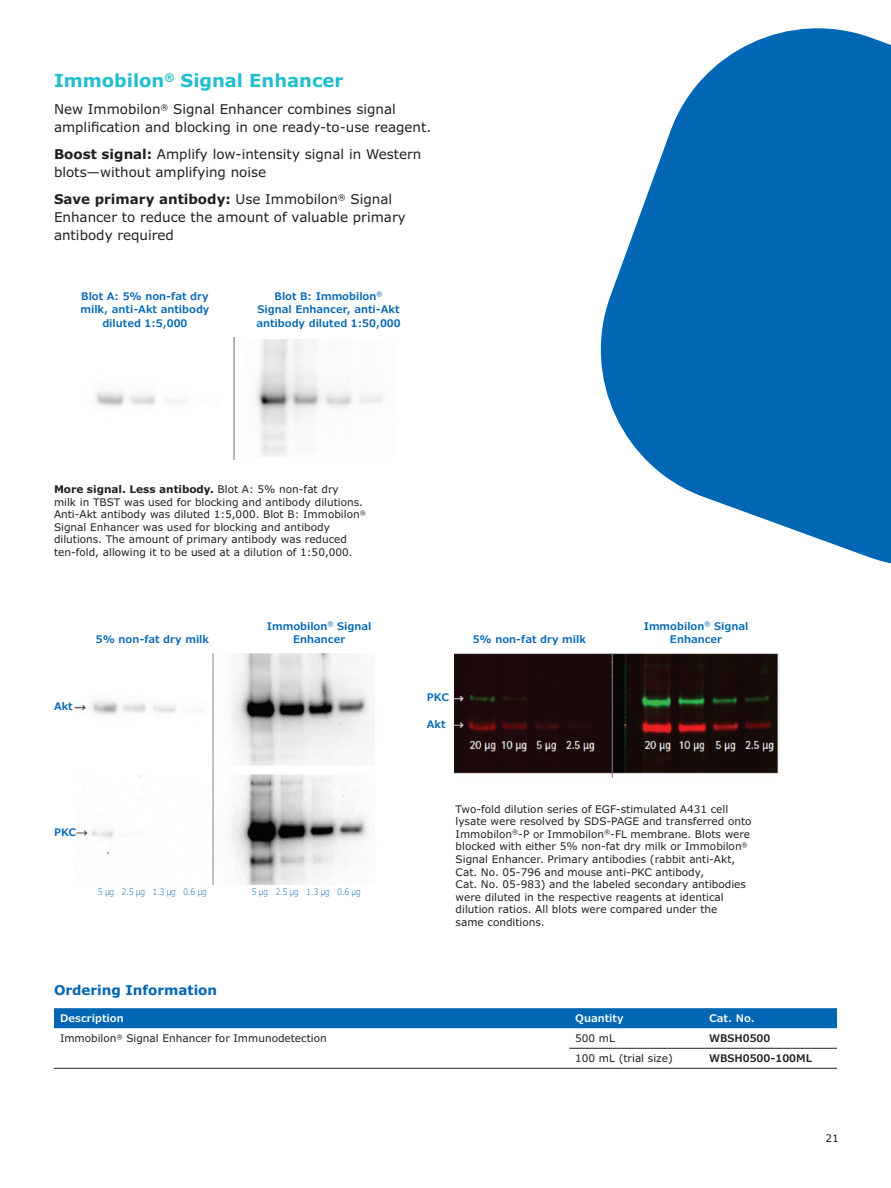
<style>
.page{position:relative;width:891px;height:1188px;background:#fff}
.page>*{position:absolute;margin:0;border:0;box-sizing:border-box;transform-origin:0 0}
.Section_Head_11_13{font:700 18px "Verdana Pro";color:#21bece}
.Body_Copy_9_11{font:13.5px/18px "Verdana Pro";color:#231f20}
.Table_Title_9_11{font:700 13.5px "Verdana Pro";color:#0166b3}
.Caption_7_9{font:10.5px/12.6px "Verdana Pro";color:#231f20}
.Body_Copy_9_11-2{font:600 10.5px/13.5px "Verdana Pro";color:#0166b3;text-align:center}
.Table_Body_7_9{font:10.5px "Verdana Pro";color:#231f20}
.Table_Head_7_9{font:600 10.5px "Verdana Pro";color:#fff}
.Table_Cat_No_-_Right{font:600 10.5px "Verdana Pro";color:#231f20}
.Body_Copy_9_11-3{font:300 9px "Verdana Pro";letter-spacing:-.03em;color:#0166b3;scale:.9 1}
.s1{font-weight:700}
</style>
<div class="page">
<svg style="left:600px;top:28px;width:291px;height:536px;fill:#0166b3"></svg>
<img style="left:75px;top:654px;width:299px;height:231px">
<img style="left:454px;top:654px;width:325px;height:123px">
<img style="left:95px;top:338px;width:288px;height:121px">
<div style="left:54px;top:1008px;width:783px;height:20px;background:#0166b3"></div>
<hr style="left:569px;top:1048px;width:134px;height:1px;background:#231f20">
<hr style="left:703px;top:1048px;width:134px;height:1px;background:#231f20">
<hr style="left:54px;top:1068px;width:515px;height:1px;background:#231f20">
<hr style="left:569px;top:1068px;width:134px;height:1px;background:#231f20">
<hr style="left:703px;top:1068px;width:134px;height:1px;background:#231f20">
<p class="Section_Head_11_13" style="left:54px;top:69px;width:291px">Immobilon<sup>®</sup> Signal Enhancer</p>
<p class="Body_Copy_9_11" style="left:54px;top:101px;width:379px">New Immobilon<sup>®</sup> Signal Enhancer combines signal amplification and blocking in one ready-to-use reagent.</p>
<p class="Body_Copy_9_11" style="left:54px;top:146px;width:369px"><span class="s1">Boost signal:</span> Amplify low-intensity signal in Western blots—without amplifying noise</p>
<p class="Body_Copy_9_11" style="left:54px;top:191px;width:353px"><span class="s1">Save primary antibody:</span> Use Immobilon<sup>®</sup> Signal<br>Enhancer to reduce the amount of valuable primary antibody required</p>
<p class="Body_Copy_9_11-2" style="left:80px;top:290px;width:131px">Blot A: 5% non-fat dry milk, anti-Akt antibody diluted 1:5,000</p>
<p class="Body_Copy_9_11-2" style="left:256px;top:290px;width:146px">Blot B: Immobilon<sup>®<br></sup>Signal Enhancer, anti-Akt antibody diluted 1:50,000</p>
<p class="Caption_7_9" style="left:54px;top:483px;width:313px"><span class="s1">More signal. Less antibody.</span> Blot A: 5% non-fat dry<br>milk in TBST was used for blocking and antibody dilutions.<br>Anti-Akt antibody was diluted 1:5,000. Blot B: Immobilon<sup>® </sup>Signal Enhancer was used for blocking and antibody dilutions. The amount of primary antibody was reduced ten-fold, allowing it to be used at a dilution of 1:50,000.</p>
<p class="Body_Copy_9_11-2" style="left:54px;top:700px;width:20px">Akt</p>
<p class="Body_Copy_9_11-2" style="left:96px;top:633px;width:115px">5% non-fat dry milk</p>
<p class="Body_Copy_9_11-2" style="left:267px;top:619px;width:106px">Immobilon<sup>®</sup> Signal<br>Enhancer</p>
<p class="Body_Copy_9_11-2" style="left:427px;top:691px;width:24px">PKC</p>
<p class="Body_Copy_9_11-2" style="left:427px;top:718px;width:20px">Akt</p>
<p class="Body_Copy_9_11-2" style="left:473px;top:633px;width:115px">5% non-fat dry milk</p>
<p class="Body_Copy_9_11-2" style="left:644px;top:619px;width:106px">Immobilon<sup>®</sup> Signal<br>Enhancer</p>
<p class="Body_Copy_9_11-2" style="left:54px;top:826px;width:24px">PKC</p>
<p class="Body_Copy_9_11-3" style="left:98px;top:886px;width:122px">5 µg 2.5 µg 1.3 µg 0.6 µg</p>
<p class="Body_Copy_9_11-3" style="left:252px;top:886px;width:122px">5 µg 2.5 µg 1.3 µg 0.6 µg</p>
<p class="Caption_7_9" style="left:456px;top:803px;width:298px">Two-fold dilution series of EGF-stimulated A431 cell lysate were resolved by SDS-PAGE and transferred onto Immobilon<sup>®</sup>-P or Immobilon<sup>®</sup>-FL membrane. Blots were blocked with either 5% non-fat dry milk or Immobilon<sup>® </sup>Signal Enhancer. Primary antibodies (rabbit anti-Akt, Cat. No. 05-796 and mouse anti-PKC antibody,<br>Cat. No. 05-983) and the labeled secondary antibodies were diluted in the respective reagents at identical dilution ratios. All blots were compared under the<br>same conditions.</p>
<p class="Table_Title_9_11" style="left:54px;top:981px;width:165px">Ordering Information</p>
<p class="Table_Head_7_9" style="left:60px;top:1012px;width:65px">Description</p>
<p class="Table_Head_7_9" style="left:575px;top:1012px;width:50px">Quantity</p>
<p class="Table_Head_7_9" style="left:709px;top:1012px;width:47px">Cat. No.</p>
<p class="Table_Body_7_9" style="left:60px;top:1032px;width:268px">Immobilon<sup>®</sup> Signal Enhancer for Immunodetection</p>
<p class="Table_Body_7_9" style="left:575px;top:1032px;width:41px">500 mL</p>
<p class="Table_Cat_No_-_Right" style="left:709px;top:1032px;width:63px">WBSH0500</p>
<p class="Table_Body_7_9" style="left:575px;top:1052px;width:99px">100 mL (trial size)</p>
<p class="Table_Cat_No_-_Right" style="left:709px;top:1052px;width:105px">WBSH0500-100ML</p>
<p class="Caption_7_9" style="left:825px;top:1132px;width:15px">21</p>
</div>
